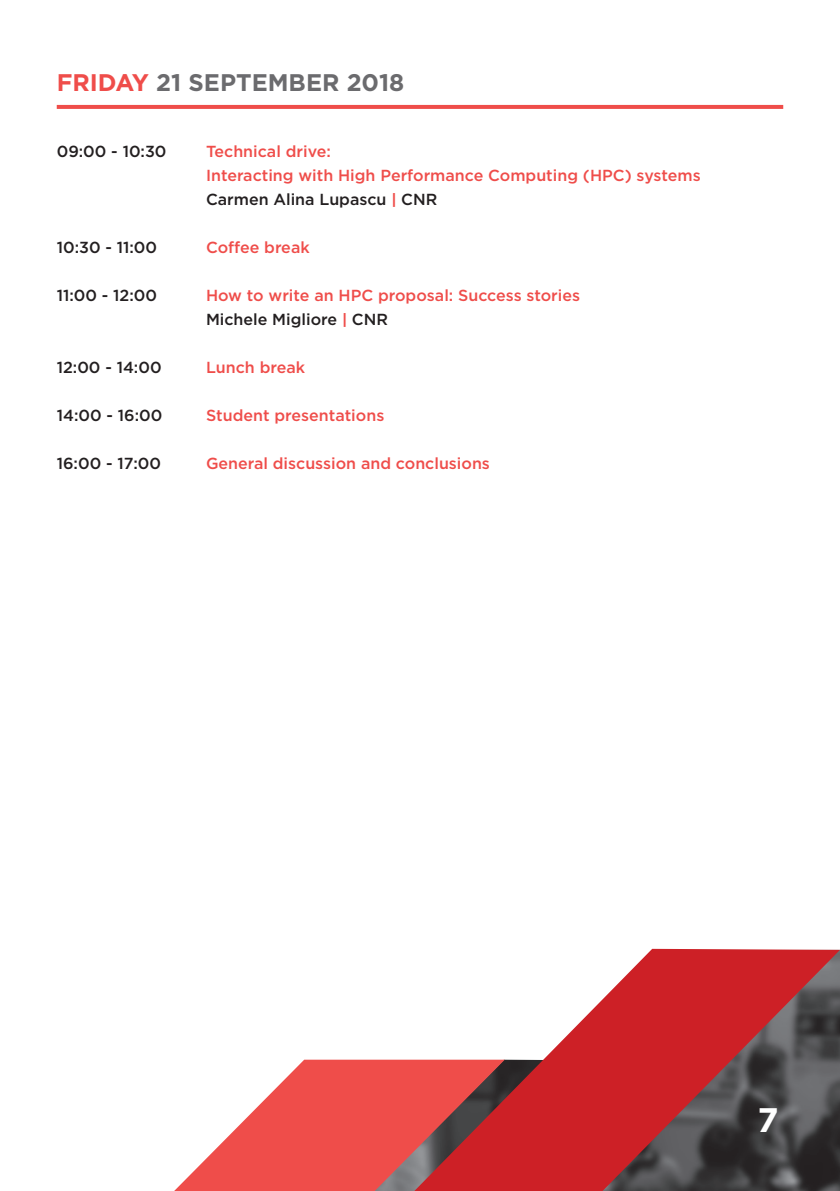
<style>
.page{position:relative;width:840px;height:1191px;background:#fff}
.page>*{position:absolute;margin:0;border:0;box-sizing:border-box;transform-origin:0 0}
.t1{font:700 34px "Gotham";color:#fff}
.Day{font:700 24px "Gotham";color:#6b6b6e}
.Lecture{font:500 16px "Gotham";color:#ef4d4a}
.Speaker{font:500 16px "Gotham";color:#231f20}
.Time{font:500 16px "Gotham";color:#231f20}
.s1{color:#ef4d4a}
.s2{font-weight:700;font-size:15px;color:#ef4d4a}
</style>
<div class="page">
<svg style="left:174px;top:1059px;width:240px;height:132px;fill:#ef4d4a"></svg>
<svg style="left:414px;top:948px;width:425px;height:243px"></svg>
<svg style="left:57px;top:105px;width:725px;height:4px;background:#ef504d"></svg>
<p class="Day" style="left:57px;top:67px;width:349px"><span class="s1">FRIDAY</span> 21 SEPTEMBER 2018</p>
<p class="Time" style="left:57px;top:141px;width:111px">09:00 - 10:30</p>
<p class="Speaker" style="left:57px;top:237px;width:102px">10:30 - 11:00</p>
<p class="Speaker" style="left:57px;top:285px;width:102px">11:00 - 12:00</p>
<p class="Speaker" style="left:57px;top:357px;width:106px">12:00 - 14:00</p>
<p class="Speaker" style="left:57px;top:405px;width:107px">14:00 - 16:00</p>
<p class="Speaker" style="left:57px;top:453px;width:106px">16:00 - 17:00</p>
<p class="Lecture" style="left:206px;top:141px;width:126px">Technical drive:</p>
<p class="Lecture" style="left:206px;top:165px;width:496px">Interacting with High Performance Computing (HPC) systems</p>
<p class="Speaker" style="left:206px;top:189px;width:233px">Carmen Alina Lupascu <span class="s2">|</span> CNR</p>
<p class="Lecture" style="left:206px;top:237px;width:105px">Coffee break</p>
<p class="Lecture" style="left:206px;top:285px;width:375px">How to write an HPC proposal: Success stories</p>
<p class="Speaker" style="left:206px;top:309px;width:183px">Michele Migliore <span class="s2">|</span> CNR</p>
<p class="Lecture" style="left:206px;top:357px;width:101px">Lunch break</p>
<p class="Lecture" style="left:206px;top:405px;width:180px">Student presentations</p>
<p class="Lecture" style="left:206px;top:453px;width:285px">General discussion and conclusions</p>
<p class="t1" style="left:757px;top:1097px;width:23px">7</p>
</div>
